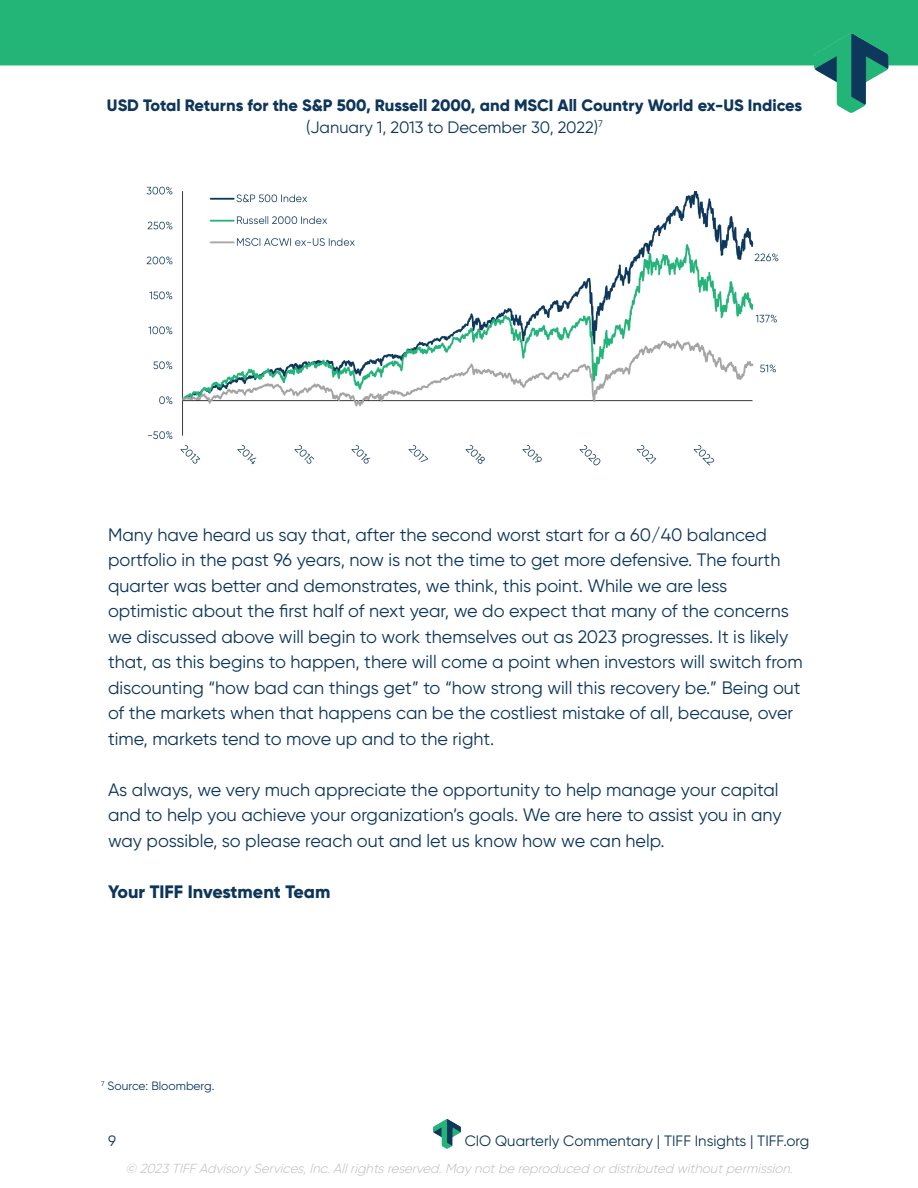
<style>
.page{position:relative;width:918px;height:1188px;background:#fff}
.page>*{position:absolute;margin:0;border:0;box-sizing:border-box;transform-origin:0 0}
.t1{font:18px/25.5px "Gilroy";color:#0d365a}
.t2{font:800 18px "Gilroy";color:#0d365a}
.t3{font:800 16.5px/21.6px "Gilroy";color:#0d365a;text-align:center}
.t4{font:15px "Gilroy";color:#0d365a}
.t5{font:italic 300 13.2px "Gilroy";color:#bcbdc0}
.t6{font:12px "Gilroy";color:#0d365a}
.s1{font-weight:400}
</style>
<div class="page">
<img style="left:434px;top:1119px;width:27px;height:30px">
<div style="left:0;top:0;width:918px;height:67px;background:#23b477"></div>
<img style="left:815px;top:33px;width:74px;height:80px">
<img style="left:146px;top:186px;width:633px;height:280px">
<p class="t3" style="left:107px;top:95px;width:697px">USD Total Returns for the S&amp;P 500, Russell 2000, and MSCI All Country World ex-US Indices <span class="s1">(January 1, 2013 to December 30, 2022)</span><sup>7</sup></p>
<p class="t1" style="left:108px;top:521px;width:696px">Many have heard us say that, after the second worst start for a 60/40 balanced portfolio in the past 96 years, now is not the time to get more defensive. The fourth quarter was better and demonstrates, we think, this point. While we are less optimistic about the first half of next year, we do expect that many of the concerns we discussed above will begin to work themselves out as 2023 progresses. It is likely that, as this begins to happen, there will come a point when investors will switch from discounting “how bad can things get” to “how strong will this recovery be.” Being out of the markets when that happens can be the costliest mistake of all, because, over time, markets tend to move up and to the right.</p>
<p class="t1" style="left:108px;top:776px;width:675px">As always, we very much appreciate the opportunity to help manage your capital and to help you achieve your organization’s goals. We are here to assist you in any way possible, so please reach out and let us know how we can help.</p>
<p class="t2" style="left:108px;top:880px;width:224px">Your TIFF Investment Team</p>
<p class="t6" style="left:101px;top:1078px;width:115px"><sup>7</sup> Source: Bloomberg.</p>
<p class="t4" style="left:108px;top:1132px;width:9px">9</p>
<p class="t4" style="left:465px;top:1132px;width:346px">CIO Quarterly Commentary | TIFF Insights | TIFF.org</p>
<p class="t5" style="left:125px;top:1160px;width:672px">© 2023 TIFF AdvisoryServices,Inc.Allrightsreserved.Maynotbe reproduced ordistributed withoutpermission.</p>
</div>
